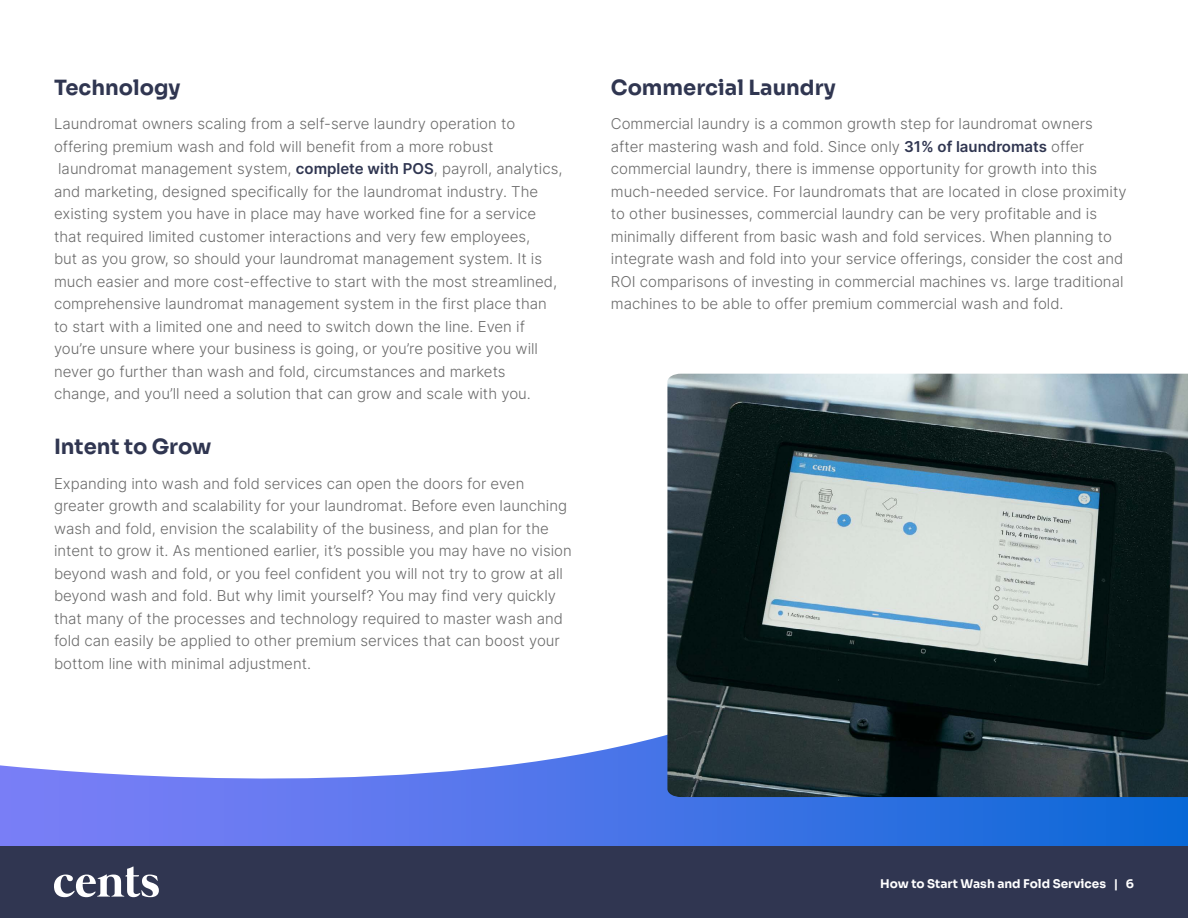
<style>
.page{position:relative;width:1188px;height:918px;background:#fff}
.page>*{position:absolute;margin:0;border:0;box-sizing:border-box;transform-origin:0 0}
.t1{font:700 21px "Sora";color:#303651}
.t2{font:300 15px/22.5px "Inter";color:#6b6b6b}
.t3{font:700 12px "Sora";color:#fff}
.s1{font-weight:600;color:#303651}
</style>
<div class="page">
<svg style="left:0;top:735px;width:1188px;height:111px"></svg>
<img style="left:667px;top:374px;width:521px;height:423px">
<div style="left:0;top:846px;width:1188px;height:72px;background:#303651"></div>
<svg style="left:54px;top:866px;width:105px;height:31px"></svg>
<h1 class="t1" style="left:54px;top:70px;width:128px">Technology</h1>
<p class="t2" style="left:54px;top:112px;width:510px">Laundromat owners scaling from a self-serve laundry operation to offering premium wash and fold will benefit from a more robust laundromat management system, <span class="s1">complete with POS</span>, payroll, analytics, and marketing, designed specifically for the laundromat industry. The existing system you have in place may have worked fine for a service that required limited customer interactions and very few employees,<br>but as you grow, so should your laundromat management system. It is much easier and more cost-effective to start with the most streamlined, comprehensive laundromat management system in the first place than to start with a limited one and need to switch down the line. Even if you’re unsure where your business is going, or you’re positive you will never go further than wash and fold, circumstances and markets change, and you’ll need a solution that can grow and scale with you.</p>
<h1 class="t1" style="left:54px;top:430px;width:159px">Intent to Grow</h1>
<p class="t2" style="left:54px;top:472px;width:519px">Expanding into wash and fold services can open the doors for even greater growth and scalability for your laundromat. Before even launching wash and fold, envision the scalability of the business, and plan for the intent to grow it. As mentioned earlier, it’s possible you may have no vision beyond wash and fold, or you feel confident you will not try to grow at all beyond wash and fold. But why limit yourself? You may find very quickly that many of the processes and technology required to master wash and fold can easily be applied to other premium services that can boost your bottom line with minimal adjustment.</p>
<h1 class="t1" style="left:611px;top:70px;width:226px">Commercial Laundry</h1>
<p class="t2" style="left:611px;top:112px;width:517px">Commercial laundry is a common growth step for laundromat owners after mastering wash and fold. Since only <span class="s1">31% of laundromats</span> offer commercial laundry, there is immense opportunity for growth into this much-needed service. For laundromats that are located in close proximity to other businesses, commercial laundry can be very profitable and is minimally different from basic wash and fold services. When planning to integrate wash and fold into your service offerings, consider the cost and ROI comparisons of investing in commercial machines vs. large traditional machines to be able to offer premium commercial wash and fold.</p>
<p class="t3" style="left:880px;top:873px;width:255px">How to Start Wash and Fold Services | 6</p>
</div>
